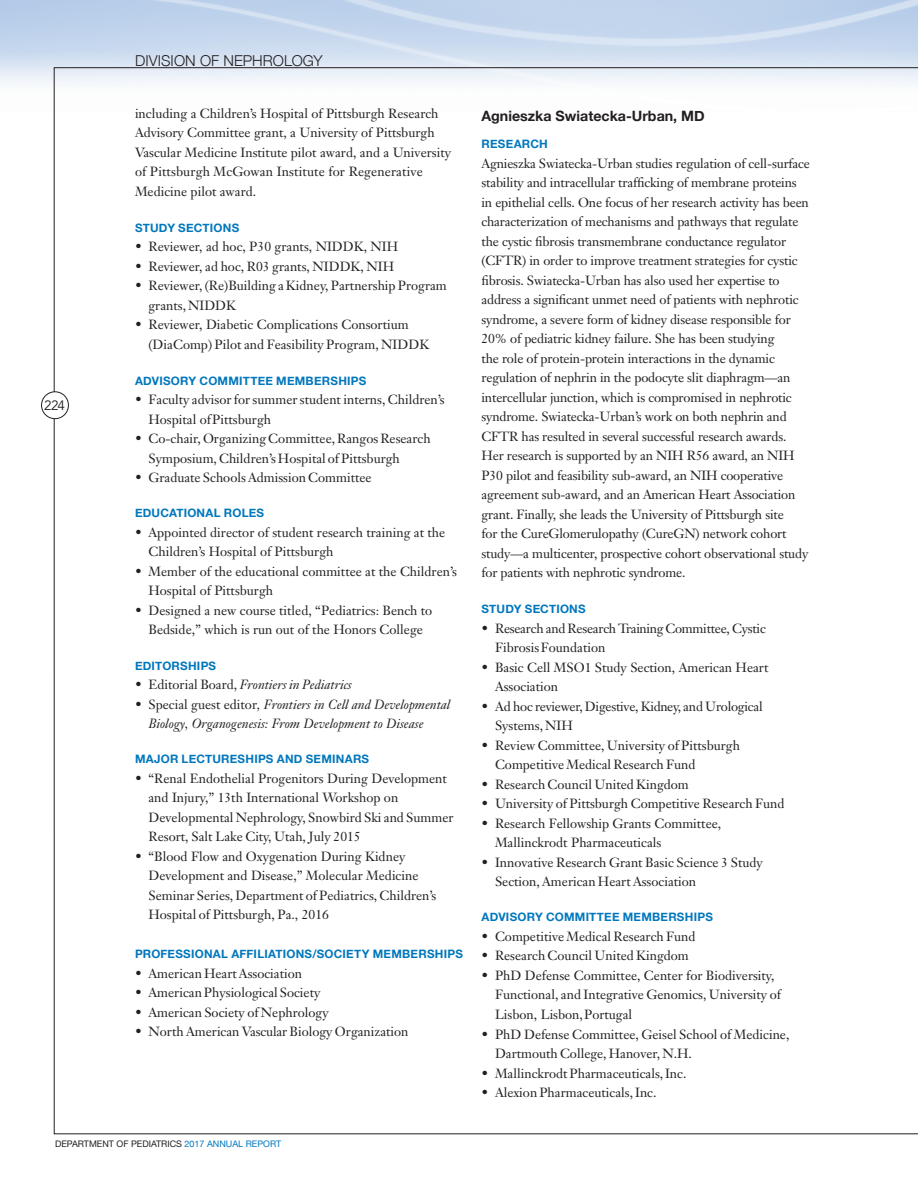
<style>
.page{position:relative;width:918px;height:1188px;background:#fff}
.page>*{position:absolute;margin:0;border:0;box-sizing:border-box;transform-origin:0 0}
.t1{font:300 15px "Helvetica Neue";letter-spacing:.005em;color:#231f20}
.t2{font:700 14.25px "Helvetica Neue";color:#231f20}
.t3{font:13.5px "Avenir";color:#231f20}
.t4{font:13.2px/19.5px "Janson Text";color:#231f20}
.t5{font:italic 13.2px/19.5px "Janson Text";color:#231f20}
.t6{font:13.2px/19.5px "Janson Text";letter-spacing:-.02em;color:#231f20}
.t7{font:700 11.7px "Helvetica Neue";letter-spacing:.02em;color:#0077bd}
.t8{font:9px "Helvetica Neue";color:#231f20}
.s1{font-style:normal}
.s2{color:#0077bd}
</style>
<div class="page">
<img style="left:0;top:0;width:918px;height:113px">
<div style="left:41px;top:392px;width:28px;height:27px;border:1px solid #231f20;border-radius:50%"></div>
<p class="t3" style="left:44px;top:397px;width:22px">224</p>
<p class="t1" style="left:135px;top:52px;width:189px">DIVISION OF NEPHROLOGY</p>
<p class="t4" style="left:135px;top:103px;width:318px">including a Children’s Hospital of Pittsburgh Research Advisory Committee grant, a University of Pittsburgh Vascular Medicine Institute pilot award, and a University of Pittsburgh McGowan Institute for Regenerative Medicine pilot award.</p>
<p class="t7" style="left:135px;top:220px;width:106px">STUDY SECTIONS</p>
<p class="t4" style="left:135px;top:237px;width:265px">• Reviewer, ad hoc, P30 grants, NIDDK, NIH</p>
<p class="t4" style="left:135px;top:256px;width:261px">• Reviewer, ad hoc, R03 grants, NIDDK, NIH</p>
<p class="t4" style="left:149px;top:276px;width:300px;text-indent:-14px">• Reviewer, (Re)Building a Kidney, Partnership Program grants, NIDDK</p>
<p class="t4" style="left:149px;top:315px;width:282px;text-indent:-14px">• Reviewer, Diabetic Complications Consortium (DiaComp) Pilot and Feasibility Program, NIDDK</p>
<p class="t7" style="left:135px;top:373px;width:233px">ADVISORY COMMITTEE MEMBERSHIPS</p>
<p class="t4" style="left:149px;top:390px;width:298px;text-indent:-14px">• Faculty advisor for summer student interns, Children’s<br>Hospital of Pittsburgh</p>
<p class="t4" style="left:149px;top:429px;width:284px;text-indent:-14px">• Co-chair, Organizing Committee, Rangos Research<br>Symposium, Children’s Hospital of Pittsburgh</p>
<p class="t4" style="left:135px;top:468px;width:238px">• Graduate Schools Admission Committee</p>
<p class="t7" style="left:135px;top:506px;width:131px">EDUCATIONAL ROLES</p>
<p class="t4" style="left:149px;top:522px;width:298px;text-indent:-14px">• Appointed director of student research training at the<br>Children’s Hospital of Pittsburgh</p>
<p class="t4" style="left:149px;top:561px;width:310px;text-indent:-14px">• Member of the educational committee at the Children’s<br>Hospital of Pittsburgh</p>
<p class="t4" style="left:135px;top:600px;width:299px;text-align:center">• Designed a new course titled, “Pediatrics: Bench to<br>Bedside,” which is run out of the Honors College</p>
<p class="t7" style="left:135px;top:658px;width:83px">EDITORSHIPS</p>
<p class="t5" style="left:135px;top:675px;width:218px"><span class="s1">• Editorial Board,</span> Frontiers in Pediatrics</p>
<p class="t5" style="left:149px;top:694px;width:303px;text-indent:-14px"><span class="s1">• Special guest editor</span>, Frontiers in Cell and Developmental<br>Biology, Organogenesis: From Development to Disease</p>
<p class="t7" style="left:135px;top:752px;width:236px">MAJOR LECTURESHIPS AND SEMINARS</p>
<p class="t4" style="left:149px;top:768px;width:307px;text-indent:-14px">• “Renal Endothelial Progenitors During Development and Injury,” 13th International Workshop on Developmental Nephrology, Snowbird Ski and Summer Resort, Salt Lake City, Utah, July 2015</p>
<p class="t4" style="left:149px;top:846px;width:289px;text-indent:-14px">• “Blood Flow and Oxygenation During Kidney Development and Disease,” Molecular Medicine Seminar Series, Department of Pediatrics, Children’s Hospital of Pittsburgh, Pa., 2016</p>
<p class="t7" style="left:135px;top:947px;width:329px">PROFESSIONAL AFFILIATIONS/SOCIETY MEMBERSHIPS</p>
<p class="t4" style="left:135px;top:963px;width:169px">• American Heart Association</p>
<p class="t4" style="left:135px;top:983px;width:187px">• American Physiological Society</p>
<p class="t4" style="left:135px;top:1002px;width:195px">• American Society of Nephrology</p>
<p class="t4" style="left:135px;top:1022px;width:275px">• North American Vascular Biology Organization</p>
<p class="t8" style="left:55px;top:1138px;width:228px">DEPARTMENT OF PEDIATRICS <span class="s2">2017 ANNUAL REPORT</span></p>
<p class="t2" style="left:482px;top:107px;width:225px">Agnieszka Swiatecka-Urban, MD</p>
<p class="t7" style="left:482px;top:137px;width:68px">RESEARCH</p>
<p class="t4" style="left:482px;top:153px;width:330px">Agnieszka Swiatecka-Urban studies regulation of cell-surface stability and intracellular trafficking of membrane proteins in epithelial cells. One focus of her research activity has been characterization of mechanisms and pathways that regulate the cystic fibrosis transmembrane conductance regulator (CFTR) in order to improve treatment strategies for cystic fibrosis. Swiatecka-Urban has also used her expertise to address a significant unmet need of patients with nephrotic syndrome, a severe form of kidney disease responsible for 20% of pediatric kidney failure. She has been studying<br>the role of protein-protein interactions in the dynamic regulation of nephrin in the podocyte slit diaphragm—an intercellular junction, which is compromised in nephrotic syndrome. Swiatecka-Urban’s work on both nephrin and CFTR has resulted in several successful research awards.<br>Her research is supported by an NIH R56 award, an NIH P30 pilot and feasibility sub-award, an NIH cooperative agreement sub-award, and an American Heart Association grant. Finally, she leads the University of Pittsburgh site<br>for the CureGlomerulopathy (CureGN) network cohort study—a multicenter, prospective cohort observational study for patients with nephrotic syndrome.</p>
<p class="t7" style="left:482px;top:602px;width:106px">STUDY SECTIONS</p>
<p class="t6" style="left:495px;top:618px;width:272px;text-indent:-14px">• Research and Research Training Committee, Cystic<br>Fibrosis Foundation</p>
<p class="t4" style="left:495px;top:657px;width:275px;text-indent:-14px">• Basic Cell MSO1 Study Section, American Heart<br>Association</p>
<p class="t6" style="left:495px;top:696px;width:269px;text-indent:-14px">• Ad hoc reviewer, Digestive, Kidney, and Urological<br>Systems, NIH</p>
<p class="t4" style="left:495px;top:735px;width:247px;text-indent:-14px">• Review Committee, University of Pittsburgh<br>Competitive Medical Research Fund</p>
<p class="t4" style="left:482px;top:774px;width:209px">• Research Council United Kingdom</p>
<p class="t4" style="left:482px;top:794px;width:305px">• University of Pittsburgh Competitive Research Fund</p>
<p class="t4" style="left:495px;top:813px;width:228px;text-indent:-14px">• Research Fellowship Grants Committee,<br>Mallinckrodt Pharmaceuticals</p>
<p class="t4" style="left:495px;top:852px;width:269px;text-indent:-14px">• Innovative Research Grant Basic Science 3 Study<br>Section, American Heart Association</p>
<p class="t7" style="left:482px;top:910px;width:233px">ADVISORY COMMITTEE MEMBERSHIPS</p>
<p class="t4" style="left:482px;top:927px;width:216px">• Competitive Medical Research Fund</p>
<p class="t4" style="left:482px;top:946px;width:209px">• Research Council United Kingdom</p>
<p class="t4" style="left:495px;top:966px;width:287px;text-indent:-14px">• PhD Defense Committee, Center for Biodiversity,<br>Functional, and Integrative Genomics, University of<br>Lisbon, Lisbon, Portugal</p>
<p class="t4" style="left:495px;top:1024px;width:296px;text-indent:-14px">• PhD Defense Committee, Geisel School of Medicine,<br>Dartmouth College, Hanover, N.H.</p>
<p class="t4" style="left:482px;top:1063px;width:206px">• Mallinckrodt Pharmaceuticals, Inc.</p>
<p class="t4" style="left:482px;top:1083px;width:177px">• Alexion Pharmaceuticals, Inc.</p>
</div>
